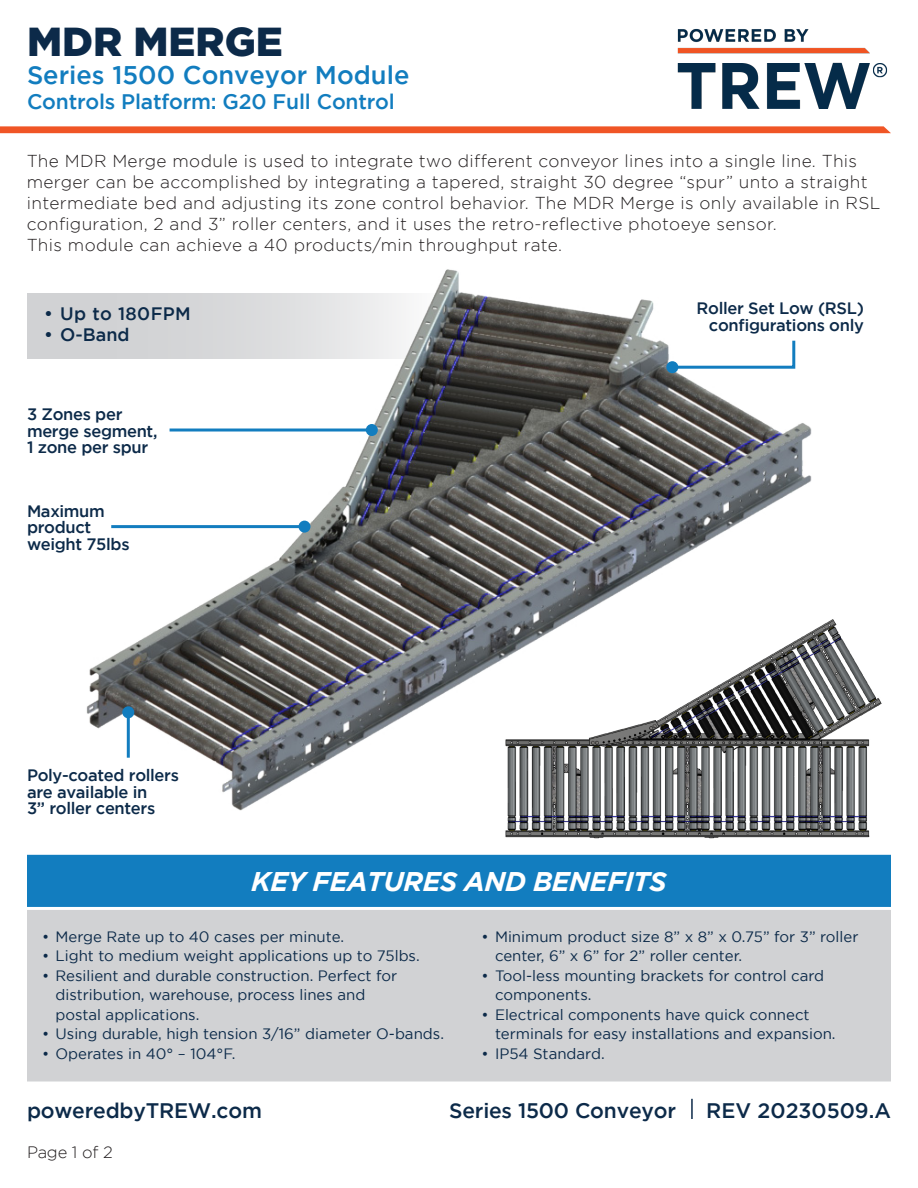
<style>
.page{position:relative;width:918px;height:1188px;background:#fff}
.page>*{position:absolute;margin:0;border:0;box-sizing:border-box;transform-origin:0 0}
.t1{font:900 40.5px "Gotham";color:#0c2a49}
.t2{font:italic 700 27px "Gotham";letter-spacing:-.02em;color:#fff}
.t3{font:500 25.5px "Gotham";color:#127dbf}
.t4{font:500 21px "Gotham";letter-spacing:-.01em;color:#0c2a49}
.t5{font:500 21px "Gotham";letter-spacing:-.01em;color:#127dbf}
.t6{font:500 18px "Gotham";letter-spacing:.02em;color:#0c2a49}
.t7{font:300 17.25px/21px "Gotham";letter-spacing:.02em;color:#231f20}
.t8{font:500 16.5px/16.5px "Gotham";letter-spacing:-.02em;color:#0c2a49}
.t9{font:300 16.5px "Gotham";letter-spacing:-.01em;color:#231f20}
.t10{font:15px/19.5px "Gotham";color:#0c2a49}
</style>
<div class="page">
<hr style="left:691px;top:1099px;width:2px;height:20px;background:#0c2a49">
<img style="left:677px;top:28px;width:211px;height:81px">
<img style="left:505px;top:619px;width:377px;height:220px">
<div style="left:27px;top:293px;width:415px;height:66px;background:#d1d2d4"></div>
<div style="left:28px;top:911px;width:862px;height:170px;background:#d1d2d4"></div>
<div style="left:27px;top:910px;width:864px;height:172px;border:2px solid #d1d2d4"></div>
<div style="left:28px;top:856px;width:862px;height:50px;background:#127dbf"></div>
<div style="left:27px;top:855px;width:864px;height:52px;border:2px solid #127dbf"></div>
<svg style="left:0;top:126px;width:891px;height:7px;background:#f05e32"></svg>
<img style="left:86px;top:269px;width:742px;height:556px">
<hr style="left:170px;top:429px;width:202px;height:3px;background:#127dbf">
<div style="left:366px;top:424px;width:12px;height:12px;background:#127dbf;border-radius:50%"></div>
<hr style="left:111px;top:525px;width:193px;height:3px;background:#127dbf">
<div style="left:298px;top:521px;width:12px;height:12px;background:#127dbf;border-radius:50%"></div>
<svg style="left:669px;top:338px;width:128px;height:32px"></svg>
<div style="left:666px;top:361px;width:12px;height:12px;background:#127dbf;border-radius:50%"></div>
<hr style="left:127px;top:712px;width:3px;height:46px;background:#127dbf">
<div style="left:122px;top:706px;width:12px;height:12px;background:#127dbf;border-radius:50%"></div>
<p class="t1" style="left:27px;top:18px;width:257px">MDR MERGE</p>
<p class="t5" style="left:27px;top:90px;width:369px">Controls Platform: G20 Full Control</p>
<p class="t3" style="left:27px;top:61px;width:384px">Series 1500 Conveyor Module</p>
<p class="t7" style="left:27px;top:150px;width:855px">The MDR Merge module is used to integrate two different conveyor lines into a single line. This merger can be accomplished by integrating a tapered, straight 30 degree “spur” unto a straight intermediate bed and adjusting its zone control behavior. The MDR Merge is only available in RSL configuration, 2 and 3” roller centers, and it uses the retro-reflective photoeye sensor.<br>This module can achieve a 40 products/min throughput rate.</p>
<p class="t6" style="left:44px;top:303px;width:148px">• Up to 180FPM</p>
<p class="t6" style="left:44px;top:324px;width:87px">• O-Band</p>
<p class="t8" style="left:27px;top:406px;width:132px">3 Zones per merge segment,<br>1 zone per spur</p>
<p class="t8" style="left:27px;top:502px;width:104px">Maximum product weight 75lbs</p>
<p class="t8" style="left:697px;top:300px;width:169px;text-align:right">Roller Set Low (RSL) configurations only</p>
<p class="t8" style="left:27px;top:767px;width:154px">Poly-coated rollers are available in<br>3” roller centers</p>
<p class="t2" style="left:251px;top:866px;width:417px">KEY FEATURES AND BENEFITS</p>
<p class="t10" style="left:42px;top:927px;width:304px">• Merge Rate up to 40 cases per minute.</p>
<p class="t10" style="left:42px;top:946px;width:379px">• Light to medium weight applications up to 75lbs.</p>
<p class="t10" style="left:56px;top:966px;width:343px;text-indent:-14px">• Resilient and durable construction. Perfect for distribution, warehouse, process lines and postal applications.</p>
<p class="t10" style="left:42px;top:1024px;width:404px">• Using durable, high tension 3/16” diameter O-bands.</p>
<p class="t10" style="left:42px;top:1044px;width:195px">• Operates in 40° – 104°F.</p>
<p class="t10" style="left:495px;top:927px;width:365px;text-indent:-14px">• Minimum product size 8” x 8” x 0.75” for 3” roller center, 6” x 6” for 2” roller center.</p>
<p class="t10" style="left:495px;top:966px;width:331px;text-indent:-14px">• Tool-less mounting brackets for control card components.</p>
<p class="t10" style="left:495px;top:1005px;width:342px;text-indent:-14px">• Electrical components have quick connect terminals for easy installations and expansion.</p>
<p class="t10" style="left:482px;top:1044px;width:125px">• IP54 Standard.</p>
<h3 class="t4" style="left:27px;top:1098px;width:236px">poweredbyTREW.com</h3>
<h3 class="t4" style="left:449px;top:1098px;width:228px">Series 1500 Conveyor</h3>
<h3 class="t4" style="left:706px;top:1098px;width:186px">REV 20230509.A</h3>
<p class="t9" style="left:27px;top:1143px;width:87px">Page 1 of 2</p>
</div>
